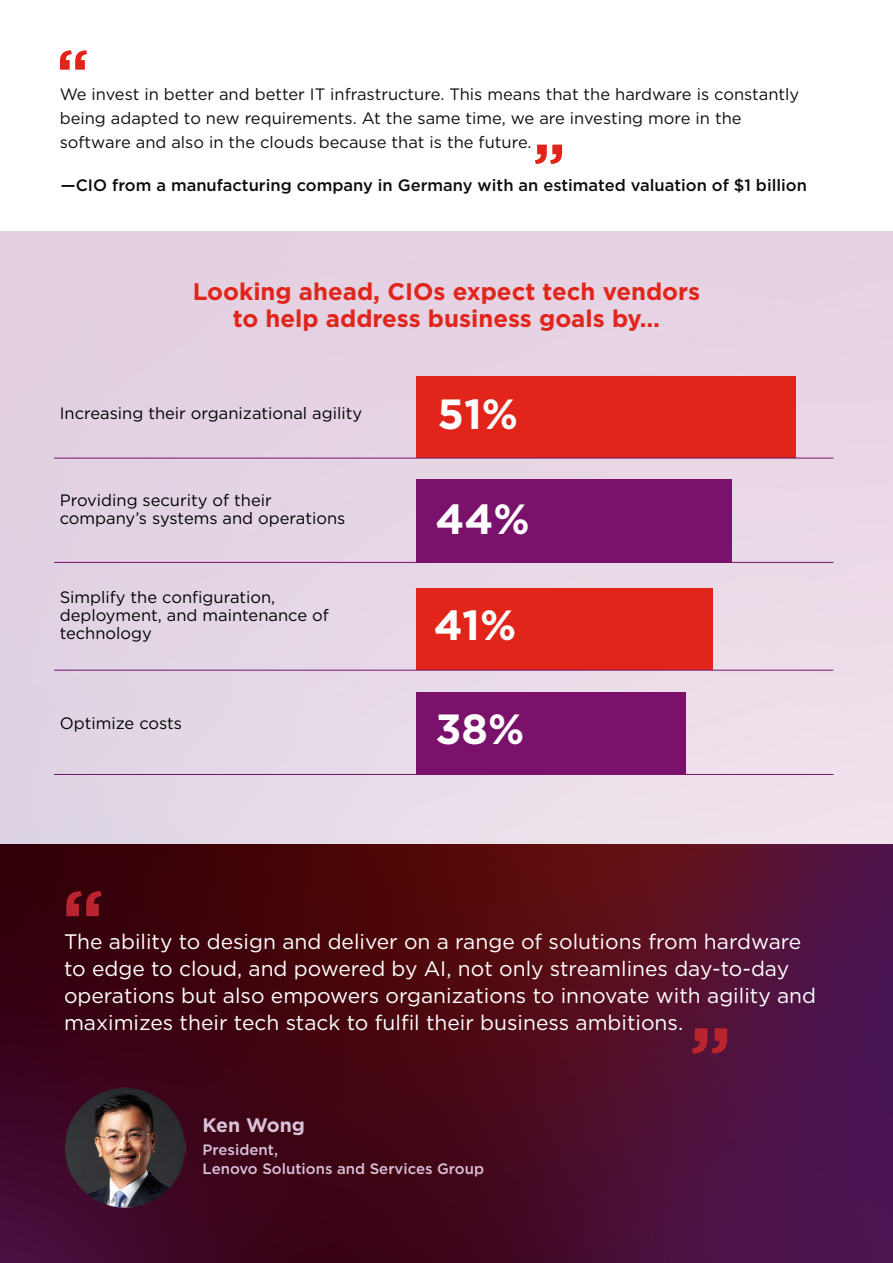
<style>
.page{position:relative;width:893px;height:1263px;background:#fff}
.page>*{position:absolute;margin:0;border:0;box-sizing:border-box;transform-origin:0 0}
.t1{font:700 78px "Gotham";color:#b8252e}
.t2{font:700 60px "Gotham";color:#e1251b}
.t3{font:700 42.15px "Gotham";color:#fff}
.t4{font:700 24px/27px "Gotham";color:#e1251b;text-align:center}
.t5{font:21px/27px "Gotham";color:#fff}
.t6{font:700 19.5px "Gotham";color:#d9c1d8}
.t7{font:16.5px/24px "Gotham";color:#0f0f0f}
.t8{font:16.5px/18px "Gotham";color:#010202}
.t9{font:500 16.5px "Gotham";color:#0c0d0d}
.t10{font:500 15px/19.5px "Gotham";color:#d9c1d8}
</style>
<div class="page">
<img style="left:0;top:232px;width:893px;height:612px">
<div style="left:416px;top:376px;width:379px;height:82px;background:#e1251b"></div>
<div style="left:416px;top:479px;width:316px;height:83px;background:#7a126b"></div>
<div style="left:416px;top:588px;width:297px;height:82px;background:#e1251b"></div>
<div style="left:416px;top:692px;width:269px;height:82px;background:#7a126b"></div>
<img style="left:0;top:844px;width:893px;height:419px">
<hr style="left:54px;top:458px;width:779px;height:1px;background:#7a126b">
<hr style="left:54px;top:670px;width:779px;height:1px;background:#7a126b">
<hr style="left:54px;top:774px;width:779px;height:1px;background:#7a126b">
<hr style="left:54px;top:562px;width:779px;height:1px;background:#7a126b">
<img style="left:48px;top:1070px;width:154px;height:158px">
<h2 class="t2" style="left:57px;top:32px;width:34px">“</h2>
<p class="t7" style="left:60px;top:82px;width:741px">We invest in better and better IT infrastructure. This means that the hardware is constantly being adapted to new requirements. At the same time, we are investing more in the software and also in the clouds because that is the future.</p>
<p class="t9" style="left:61px;top:174px;width:747px">—CIO from a manufacturing company in Germany with an estimated valuation of $1 billion</p>
<h2 class="t2" style="left:533px;top:126px;width:34px">”</h2>
<p class="t4" style="left:193px;top:278px;width:509px">Looking ahead, CIOs expect tech vendors to help address business goals by…</p>
<p class="t8" style="left:60px;top:404px;width:304px">Increasing their organizational agility</p>
<p class="t8" style="left:60px;top:490px;width:287px">Providing security of their company’s systems and operations</p>
<p class="t8" style="left:60px;top:587px;width:271px">Simplify the configuration, deployment, and maintenance of technology</p>
<p class="t8" style="left:60px;top:714px;width:124px">Optimize costs</p>
<h1 class="t1" style="left:62px;top:867px;width:44px">“</h1>
<h3 class="t3" style="left:437px;top:386px;width:82px">51%</h3>
<h3 class="t3" style="left:435px;top:491px;width:96px">44%</h3>
<h3 class="t3" style="left:434px;top:597px;width:84px">41%</h3>
<h3 class="t3" style="left:435px;top:701px;width:91px">38%</h3>
<p class="t5" style="left:64px;top:928px;width:754px">The ability to design and deliver on a range of solutions from hardware to edge to cloud, and powered by AI, not only streamlines day-to-day operations but also empowers organizations to innovate with agility and maximizes their tech stack to fulfil their business ambitions.</p>
<h1 class="t1" style="left:732px;top:1078px;width:44px;rotate:-180deg">“</h1>
<p class="t6" style="left:203px;top:1112px;width:104px">Ken Wong</p>
<p class="t10" style="left:203px;top:1140px;width:283px">President,<br>Lenovo Solutions and Services Group</p>
</div>
